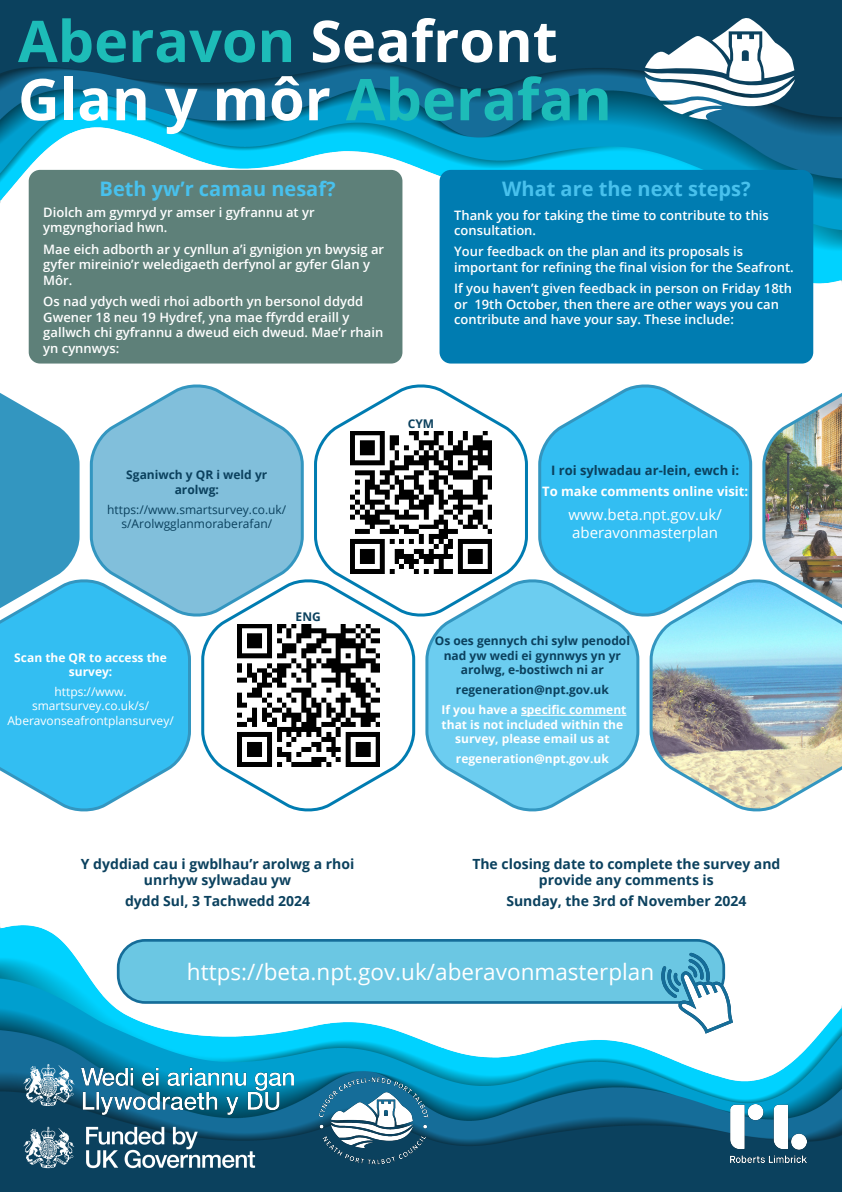
<style>
.page{position:relative;width:842px;height:1192px;background:#fff}
.page>*{position:absolute;margin:0;border:0;box-sizing:border-box;transform-origin:0 0}
.t1{font:700 57.55px/58.2px "Open Sans";color:#1dbcb8}
.t2{font:22.5px "Open Sans";color:#fff}
.White_paragraph_Body_text_24{font:700 20px "Open Sans";color:#48c1ed}
.White_paragraph_Body_text_24-2{font:15px/18px "Open Sans";color:#fff}
.Body_Text{font:700 14px/16.8px "Open Sans";color:#0b415e;text-align:center}
.White_paragraph_Body_text_24-3{font:600 13px/15.6px "Open Sans";color:#fff}
.White_paragraph_Body_text_24-4{font:700 13px "Open Sans";color:#0b415e}
.White_paragraph_Body_text_24-5{font:700 13px "Open Sans";color:#fff}
.White_paragraph_Body_text_24-6{font:700 12px/14.4px "Open Sans";color:#fff;text-align:center}
.White_paragraph_Body_text_24-7{font:700 12px/14.4px "Open Sans";color:#0b415e;text-align:center}
.White_paragraph_Body_text_24-8{font:12px/14.4px "Open Sans";color:#fff;text-align:center}
.White_paragraph_Body_text_24-9{font:12px/14.4px "Open Sans";color:#0b415e;text-align:center}
.s1{color:#fff}
</style>
<div class="page">
<div style="left:0;top:0;width:842px;height:72px;background:#0b415e"></div>
<img style="left:0;top:72px;width:842px;height:1120px">
<svg style="left:644px;top:18px;width:151px;height:102px"></svg>
<img style="left:18px;top:1121px;width:242px;height:53px">
<img style="left:18px;top:1058px;width:64px;height:53px">
<img style="left:317px;top:1076px;width:113px;height:90px">
<img style="left:731px;top:1105px;width:76px;height:57px">
<img style="left:82px;top:1058px;width:211px;height:56px">
<div style="left:118px;top:940px;width:606px;height:62px;background:#6bc7e3;border-radius:27px"></div>
<div style="left:117px;top:939px;width:608px;height:65px;border:3px solid #156d99;border-radius:27px"></div>
<svg style="left:538px;top:384px;width:215px;height:233px;background:#52c6f2"></svg>
<svg style="left:312px;top:380px;width:217px;height:241px"></svg>
<svg style="left:89px;top:384px;width:215px;height:233px;background:#92c7df"></svg>
<div style="left:29px;top:170px;width:373px;height:194px;background:#5e8079;border-radius:11px"></div>
<div style="left:439px;top:170px;width:374px;height:194px;background:#007cb1;border-radius:11px"></div>
<svg style="left:0;top:384px;width:80px;height:195px"></svg>
<svg style="left:425px;top:579px;width:215px;height:233px"></svg>
<svg style="left:0;top:579px;width:191px;height:233px;background:#51c4f0"></svg>
<img style="left:762px;top:384px;width:80px;height:195px">
<img style="left:649px;top:579px;width:193px;height:233px">
<svg style="left:200px;top:575px;width:217px;height:241px"></svg>
<svg style="left:659px;top:953px;width:74px;height:81px"></svg>
<hr style="left:521px;top:715px;width:105px;height:1px;background:#fff">
<h1 class="t1" style="left:18px;top:11px;width:595px">Aberavon <span class="s1">Seafront<br>Glan y môr</span> Aberafan</h1>
<p class="White_paragraph_Body_text_24" style="left:100px;top:175px;width:238px">Beth yw’r camau nesaf?</p>
<p class="White_paragraph_Body_text_24" style="left:502px;top:175px;width:250px">What are the next steps?</p>
<p class="White_paragraph_Body_text_24-3" style="left:43px;top:204px;width:273px">Diolch am gymryd yr amser i gyfrannu at yr ymgynghoriad hwn.</p>
<p class="White_paragraph_Body_text_24-3" style="left:43px;top:241px;width:342px">Mae eich adborth ar y cynllun a’i gynigion yn bwysig ar gyfer mireinio’r weledigaeth derfynol ar gyfer Glan y<br>Môr.</p>
<p class="White_paragraph_Body_text_24-3" style="left:43px;top:293px;width:341px">Os nad ydych wedi rhoi adborth yn bersonol ddydd Gwener 18 neu 19 Hydref, yna mae ffyrdd eraill y gallwch chi gyfrannu a dweud eich dweud. Mae’r rhain yn cynnwys:</p>
<p class="White_paragraph_Body_text_24-3" style="left:454px;top:207px;width:316px">Thank you for taking the time to contribute to this consultation.</p>
<p class="White_paragraph_Body_text_24-3" style="left:454px;top:244px;width:341px">Your feedback on the plan and its proposals is important for refining the final vision for the Seafront.</p>
<p class="White_paragraph_Body_text_24-3" style="left:454px;top:280px;width:339px">If you haven’t given feedback in person on Friday 18th or 19th October, then there are other ways you can contribute and have your say. These include:</p>
<p class="White_paragraph_Body_text_24-7" style="left:126px;top:467px;width:142px">Sganiwch y QR i weld yr arolwg:</p>
<p class="White_paragraph_Body_text_24-9" style="left:107px;top:502px;width:181px">https://www.smartsurvey.co.uk/ s/Arolwgglanmoraberafan/</p>
<p class="White_paragraph_Body_text_24-7" style="left:408px;top:416px;width:28px">CYM</p>
<p class="White_paragraph_Body_text_24-4" style="left:551px;top:461px;width:190px">I roi sylwadau ar-lein, ewch i:</p>
<p class="White_paragraph_Body_text_24-5" style="left:542px;top:482px;width:207px">To make comments online visit:</p>
<p class="White_paragraph_Body_text_24-2" style="left:568px;top:505px;width:155px">www.beta.npt.gov.uk/ aberavonmasterplan</p>
<p class="White_paragraph_Body_text_24-6" style="left:14px;top:650px;width:154px">Scan the QR to access the survey:</p>
<p class="White_paragraph_Body_text_24-8" style="left:7px;top:684px;width:168px">https://www. smartsurvey.co.uk/s/<br>Aberavonseafrontplansurvey/</p>
<p class="White_paragraph_Body_text_24-7" style="left:296px;top:609px;width:27px">ENG</p>
<p class="White_paragraph_Body_text_24-7" style="left:435px;top:634px;width:197px">Os oes gennych chi sylw penodol nad yw wedi ei gynnwys yn yr arolwg, e-bostiwch ni ar</p>
<p class="White_paragraph_Body_text_24-7" style="left:456px;top:682px;width:154px">regeneration@npt.gov.uk</p>
<p class="White_paragraph_Body_text_24-6" style="left:441px;top:703px;width:186px">If you have a specific comment that is not included within the survey, please email us at</p>
<p class="White_paragraph_Body_text_24-6" style="left:456px;top:751px;width:154px">regeneration@npt.gov.uk</p>
<p class="Body_Text" style="left:81px;top:855px;width:275px">Y dyddiad cau i gwblhau’r arolwg a rhoi unrhyw sylwadau yw</p>
<p class="Body_Text" style="left:125px;top:893px;width:187px">dydd Sul, 3 Tachwedd 2024</p>
<p class="Body_Text" style="left:472px;top:855px;width:310px">The closing date to complete the survey and provide any comments is</p>
<p class="Body_Text" style="left:506px;top:893px;width:242px">Sunday, the 3rd of November 2024</p>
<p class="t2" style="left:187px;top:956px;width:469px">https://beta.npt.gov.uk/aberavonmasterplan</p>
</div>
